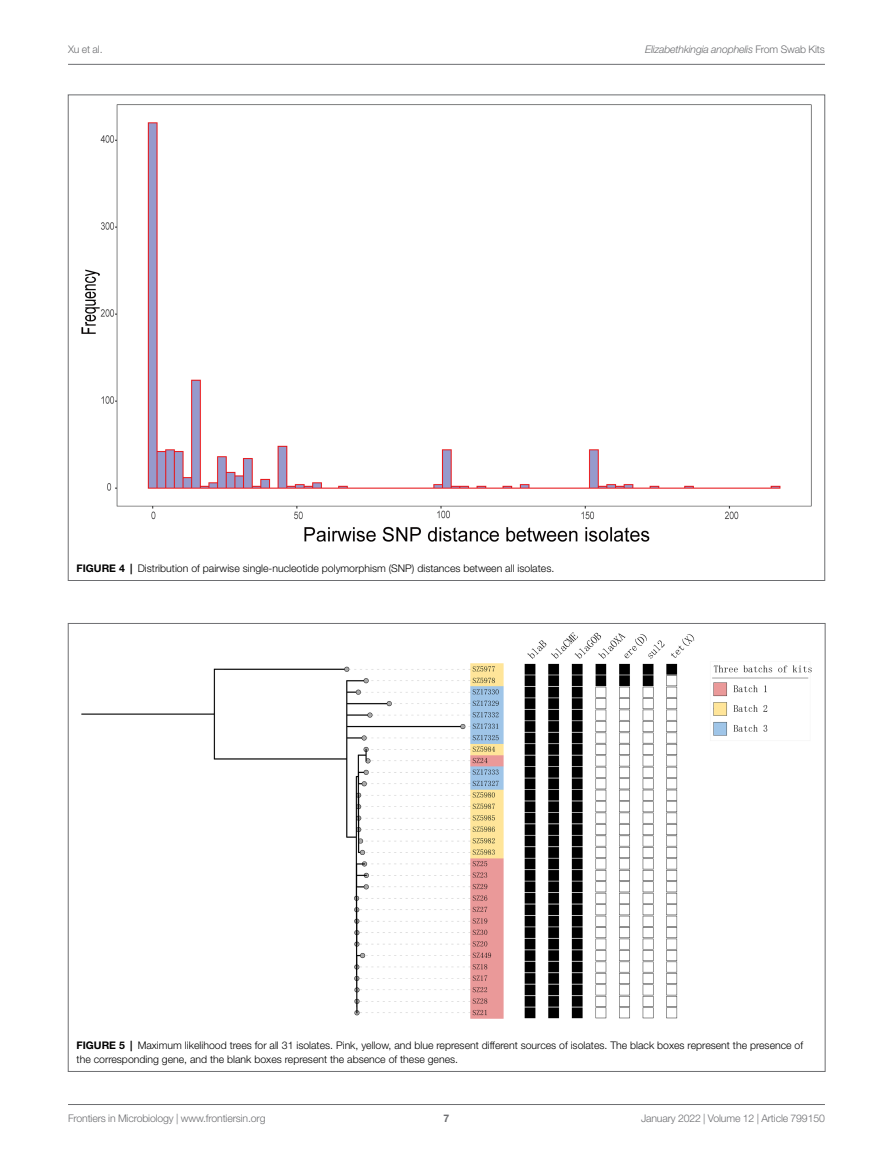
<style>
.page{position:relative;width:893px;height:1170px;background:#fff}
.page>*{position:absolute;margin:0;border:0;box-sizing:border-box;transform-origin:0 0}
.FIG_LEG{font:300 10.5px/14.2px "Helvetica Neue LT Std";color:#000}
.t1{font:300 10.5px "Helvetica Neue LT Std";letter-spacing:-.015em;color:#6d6e71}
.t2{font:italic 300 10.5px "Helvetica Neue LT Std";letter-spacing:-.015em;color:#6d6e71}
.t3{font:700 10.5px "Helvetica Neue LT Std";color:#6d6e71}
.s1{font-style:normal}
.s2{font-weight:700}
</style>
<div class="page">
<hr style="left:68px;top:64px;width:757px;height:1px;background:#6d6e71">
<hr style="left:68px;top:1104px;width:757px;height:1px;background:#6d6e71">
<img style="left:81px;top:104px;width:731px;height:438px">
<img style="left:81px;top:632px;width:731px;height:387px">
<p class="t1" style="left:68px;top:42px;width:36px">Xu et al.</p>
<p class="t2" style="left:645px;top:43px;width:181px">Elizabethkingia anophelis <span class="s1">From Swab Kits</span></p>
<p class="FIG_LEG" style="left:77px;top:561px;width:479px"><span class="s2">FIGURE 4 |</span> Distribution of pairwise single-nucleotide polymorphism (SNP) distances between all isolates.</p>
<p class="FIG_LEG" style="left:77px;top:1037px;width:728px"><span class="s2">FIGURE 5 |</span> Maximum likelihood trees for all 31 isolates. Pink, yellow, and blue represent different sources of isolates. The black boxes represent the presence of the corresponding gene, and the blank boxes represent the absence of these genes.</p>
<p class="t1" style="left:68px;top:1111px;width:199px">Frontiers in Microbiology | www.frontiersin.org</p>
<p class="t3" style="left:444px;top:1111px;width:7px">7</p>
<p class="t1" style="left:641px;top:1111px;width:185px">January 2022 | Volume 12 | Article 799150</p>
</div>
